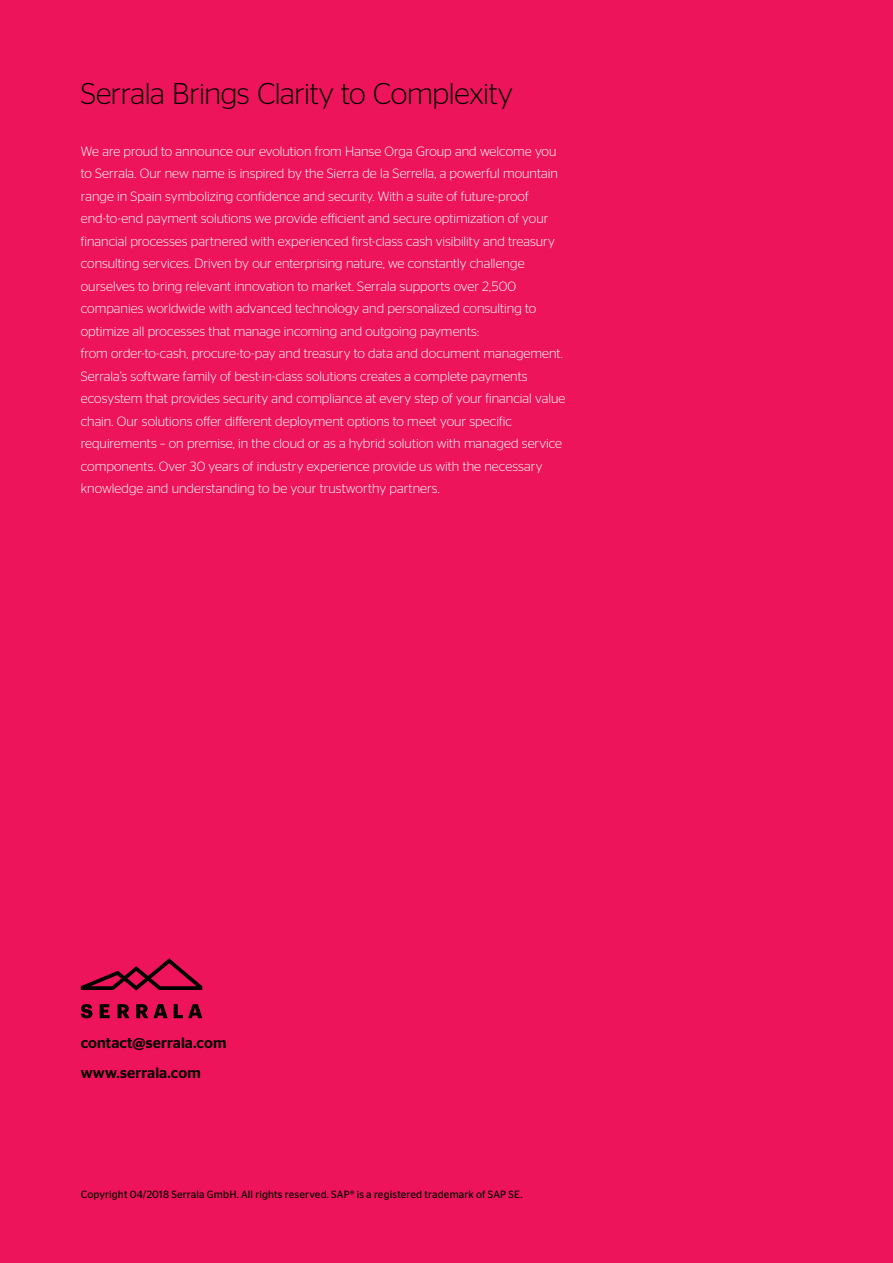
<style>
.page{position:relative;width:893px;height:1263px;background:#ed145b}
.page>*{position:absolute;margin:0;border:0;box-sizing:border-box;transform-origin:0 0}
.t1{font:300 30px "Stag Sans";letter-spacing:-.015em;color:#000}
.t2{font:500 15px/30px "Stag Sans";letter-spacing:.005em;color:#000}
.t3{font:300 13.5px/22.5px "Stag Sans";color:#fff}
.t4{font:10.5px "Stag Sans";letter-spacing:.015em;color:#000}
</style>
<div class="page">
<svg style="left:81px;top:958px;width:121px;height:60px"></svg>
<h1 class="t1" style="left:81px;top:77px;width:434px">Serrala Brings Clarity to Complexity</h1>
<p class="t3" style="left:81px;top:140px;width:486px">We are proud to announce our evolution from Hanse Orga Group and welcome you to Serrala. Our new name is inspired by the Sierra de la Serrella, a powerful mountain range in Spain symbolizing confidence and security. With a suite of future-proof end-to-end payment solutions we provide efficient and secure optimization of your financial processes partnered with experienced first-class cash visibility and treasury consulting services. Driven by our enterprising nature, we constantly challenge ourselves to bring relevant innovation to market. Serrala supports over 2,500 companies worldwide with advanced technology and personalized consulting to optimize all processes that manage incoming and outgoing payments:<br>from order-to-cash, procure-to-pay and treasury to data and document management.<br>Serrala’s software family of best-in-class solutions creates a complete payments ecosystem that provides security and compliance at every step of your financial value chain. Our solutions offer different deployment options to meet your specific requirements – on premise, in the cloud or as a hybrid solution with managed service components. Over 30 years of industry experience provide us with the necessary knowledge and understanding to be your trustworthy partners.</p>
<p class="t2" style="left:81px;top:1028px;width:147px">contact@serrala.com www.serrala.com</p>
<p class="t4" style="left:81px;top:1189px;width:443px">Copyright 04/2018 Serrala GmbH. All rights reserved. SAP® is a registered trademark of SAP SE.</p>
</div>
